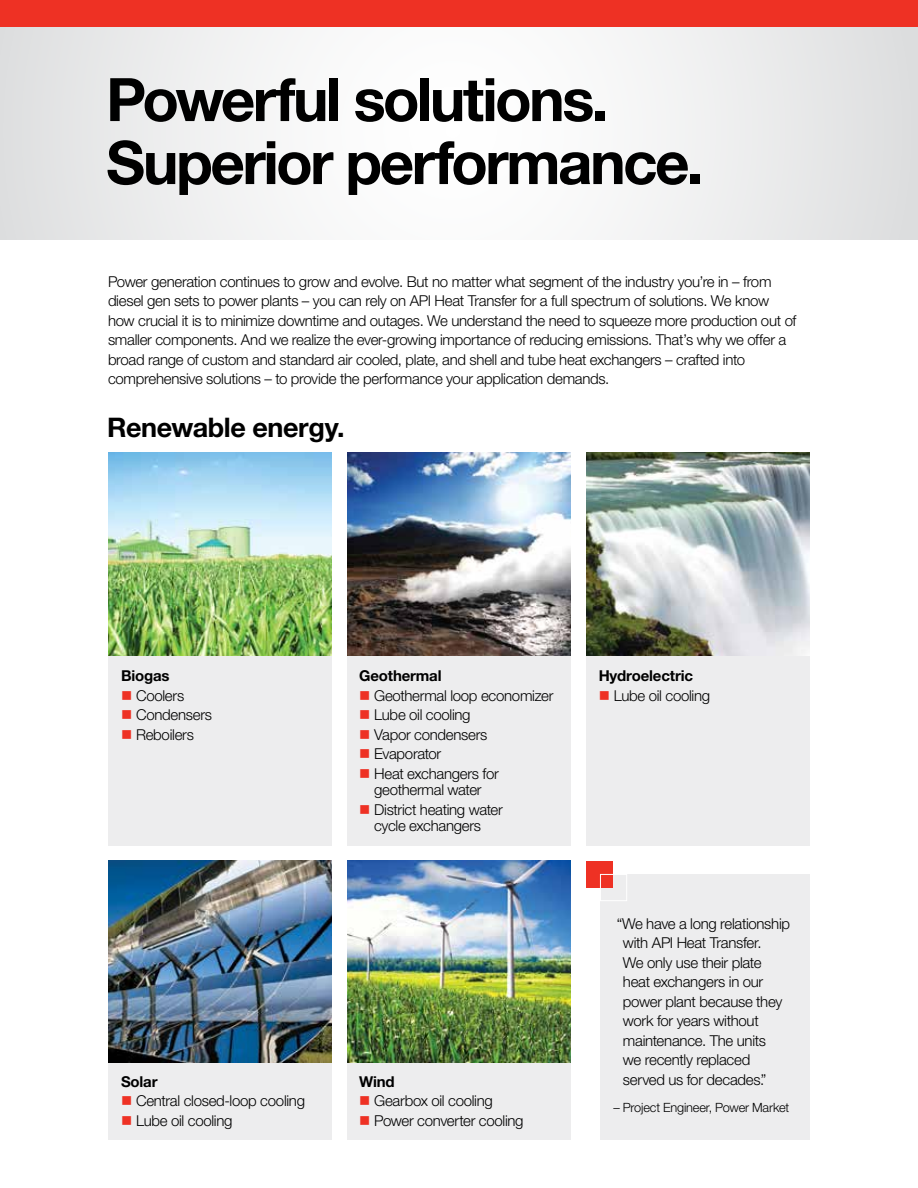
<style>
.page{position:relative;width:918px;height:1188px;background:#fff}
.page>*{position:absolute;margin:0;border:0;box-sizing:border-box;transform-origin:0 0}
.t1{font:700 60px/63px "Helvetica Neue LT Std";letter-spacing:-.04em;color:#000}
.t2{font:700 27px "Helvetica Neue LT Std";letter-spacing:-.015em;color:#000}
.t3{font:300 15px/19.5px "Helvetica Neue LT Std";letter-spacing:-.02em;color:#000}
.t4{font:700 15px "Helvetica Neue LT Std";letter-spacing:-.01em;color:#000}
.t5{font:300 12.75px "Helvetica Neue LT Std";letter-spacing:-.015em;color:#000}
.s1{color:#ee3124}
</style>
<div class="page">
<svg style="left:0;top:27px;width:918px;height:213px;fill:#f2f2f2"></svg>
<div style="left:0;top:0;width:918px;height:27px;background:#ee3124"></div>
<div style="left:108px;top:1054px;width:224px;height:86px;background:#ededee"></div>
<img style="left:108px;top:861px;width:224px;height:201px">
<div style="left:347px;top:1054px;width:224px;height:86px;background:#ededee"></div>
<img style="left:347px;top:861px;width:224px;height:201px">
<div style="left:347px;top:650px;width:224px;height:195px;background:#ededee"></div>
<img style="left:347px;top:452px;width:224px;height:203px">
<div style="left:586px;top:650px;width:224px;height:195px;background:#ededee"></div>
<img style="left:586px;top:452px;width:224px;height:203px">
<div style="left:108px;top:650px;width:224px;height:195px;background:#ededee"></div>
<img style="left:108px;top:452px;width:224px;height:203px">
<div style="left:600px;top:874px;width:210px;height:266px;background:#ededee"></div>
<div style="left:586px;top:861px;width:28px;height:27px;background:#ee3124"></div>
<div style="left:600px;top:874px;width:27px;height:27px;border:1px solid #fff"></div>
<h1 class="t1" style="left:106px;top:67px;width:599px">Powerful solutions.<br>Superior performance.</h1>
<p class="t3" style="left:108px;top:271px;width:690px">Power generation continues to grow and evolve. But no matter what segment of the industry you’re in – from diesel gen sets to power plants – you can rely on API Heat Transfer for a full spectrum of solutions. We know how crucial it is to minimize downtime and outages. We understand the need to squeeze more production out of smaller components. And we realize the ever-growing importance of reducing emissions. That’s why we offer a broad range of custom and standard air cooled, plate, and shell and tube heat exchangers – crafted into comprehensive solutions – to provide the performance your application demands.</p>
<h2 class="t2" style="left:107px;top:411px;width:239px">Renewable energy.</h2>
<p class="t4" style="left:121px;top:667px;width:50px">Biogas</p>
<p class="t3" style="left:121px;top:685px;width:65px"><span class="s1">■</span> Coolers</p>
<p class="t3" style="left:121px;top:705px;width:93px"><span class="s1">■</span> Condensers</p>
<p class="t3" style="left:121px;top:724px;width:74px"><span class="s1">■</span> Reboilers</p>
<p class="t4" style="left:121px;top:1072px;width:38px">Solar</p>
<p class="t3" style="left:121px;top:1091px;width:186px"><span class="s1">■</span> Central closed-loop cooling</p>
<p class="t3" style="left:121px;top:1110px;width:113px"><span class="s1">■</span> Lube oil cooling</p>
<p class="t4" style="left:359px;top:667px;width:84px">Geothermal</p>
<p class="t3" style="left:359px;top:685px;width:196px"><span class="s1">■</span> Geothermal loop economizer</p>
<p class="t3" style="left:359px;top:705px;width:113px"><span class="s1">■</span> Lube oil cooling</p>
<p class="t3" style="left:359px;top:724px;width:130px"><span class="s1">■</span> Vapor condensers</p>
<p class="t3" style="left:359px;top:744px;width:84px"><span class="s1">■</span> Evaporator</p>
<p class="t3" style="left:359px;top:765px;width:141px;line-height:16.5px;text-align:center"><span class="s1">■</span> Heat exchangers for geothermal water</p>
<p class="t3" style="left:359px;top:801px;width:145px;line-height:16.5px;text-align:center"><span class="s1">■</span> District heating water cycle exchangers</p>
<p class="t4" style="left:359px;top:1072px;width:37px">Wind</p>
<p class="t3" style="left:359px;top:1091px;width:135px"><span class="s1">■</span> Gearbox oil cooling</p>
<p class="t3" style="left:359px;top:1110px;width:166px"><span class="s1">■</span> Power converter cooling</p>
<p class="t4" style="left:599px;top:667px;width:96px">Hydroelectric</p>
<p class="t3" style="left:599px;top:685px;width:113px"><span class="s1">■</span> Lube oil cooling</p>
<p class="t3" style="left:623px;top:914px;width:169px;text-indent:-6px">“We have a long relationship with API Heat Transfer.<br>We only use their plate heat exchangers in our power plant because they work for years without maintenance. The units<br>we recently replaced served us for decades.”</p>
<p class="t5" style="left:614px;top:1100px;width:177px">– Project Engineer, Power Market</p>
</div>
